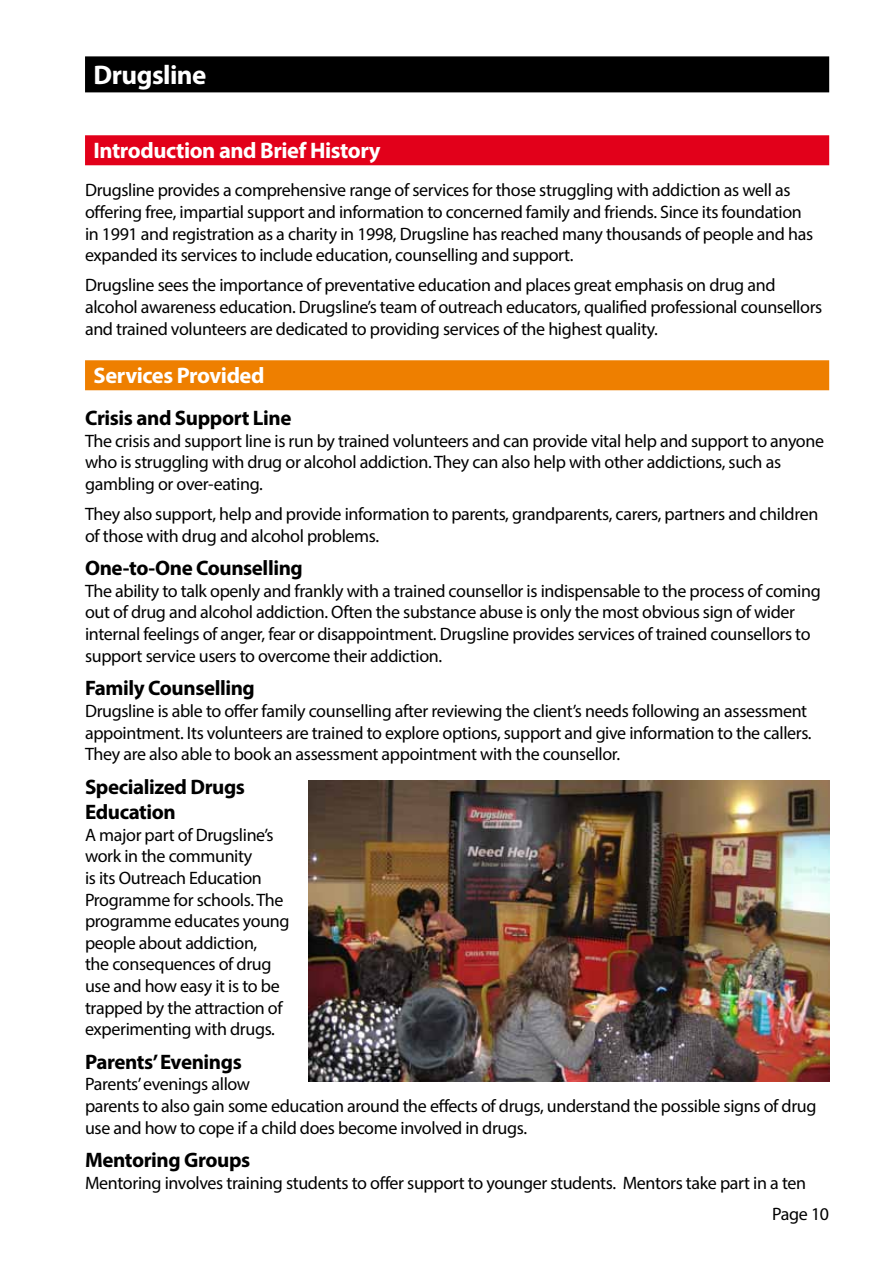
<style>
.page{position:relative;width:893px;height:1263px;background:#fff}
.page>*{position:absolute;margin:0;border:0;box-sizing:border-box;transform-origin:0 0}
.t1{font:700 27px "Myriad Pro";letter-spacing:-.02em;color:#fff}
.t2{font:700 22.5px "Myriad Pro";letter-spacing:-.02em;color:#fff}
.t3{font:700 21px/25.2px "Myriad Pro";letter-spacing:-.02em;color:#000}
.t4{font:18px/21.6px "Myriad Pro";letter-spacing:-.02em;color:#000}
</style>
<div class="page">
<div style="left:85px;top:56px;width:744px;height:36px;background:#000"></div>
<div style="left:85px;top:135px;width:744px;height:30px;background:#e2001a"></div>
<div style="left:85px;top:360px;width:744px;height:30px;background:#ee7f00"></div>
<img style="left:309px;top:780px;width:520px;height:301px">
<h1 class="t1" style="left:94px;top:57px;width:114px">Drugsline</h1>
<p class="t2" style="left:94px;top:136px;width:289px">Introduction and Brief History</p>
<p class="t4" style="left:85px;top:179px;width:730px">Drugsline provides a comprehensive range of services for those struggling with addiction as well as offering free, impartial support and information to concerned family and friends . Since its foundation in 1991 and registration as a charity in 1998, Drugsline has reached many thousands of people and has expanded its services to include education, counselling and support .</p>
<p class="t4" style="left:85px;top:274px;width:739px">Drugsline sees the importance of preventative education and places great emphasis on drug and alcohol awareness education . Drugsline’s team of outreach educators, qualified professional counsellors and trained volunteers are dedicated to providing services of the highest quality .</p>
<p class="t2" style="left:94px;top:361px;width:172px">Services Provided</p>
<p class="t3" style="left:85px;top:405px;width:208px">Crisis and Support Line</p>
<p class="t4" style="left:85px;top:429px;width:741px">The crisis and support line is run by trained volunteers and can provide vital help and support to anyone who is struggling with drug or alcohol addiction . They can also help with other addictions, such as gambling or over-eating .</p>
<p class="t4" style="left:85px;top:503px;width:735px">They also support, help and provide information to parents, grandparents, carers, partners and children of those with drug and alcohol problems .</p>
<p class="t3" style="left:85px;top:555px;width:219px">One-to-One Counselling</p>
<p class="t4" style="left:85px;top:580px;width:737px">The ability to talk openly and frankly with a trained counsellor is indispensable to the process of coming out of drug and alcohol addiction . Often the substance abuse is only the most obvious sign of wider internal feelings of anger, fear or disappointment . Drugsline provides services of trained counsellors to support service users to overcome their addiction .</p>
<p class="t3" style="left:85px;top:675px;width:171px">Family Counselling</p>
<p class="t4" style="left:85px;top:700px;width:728px">Drugsline is able to offer family counselling after reviewing the client’s needs following an assessment appointment . Its volunteers are trained to explore options, support and give information to the callers .<br>They are also able to book an assessment appointment with the counsellor .</p>
<p class="t3" style="left:85px;top:773px;width:161px">Specialized Drugs<br>Education</p>
<p class="t4" style="left:85px;top:823px;width:206px">A major part of Drugsline’s work in the community<br>is its Outreach Education<br>Programme for schools . The programme educates young people about addiction,<br>the consequences of drug use and how easy it is to be trapped by the attraction of experimenting with drugs .</p>
<p class="t3" style="left:85px;top:1048px;width:158px">Parents’ Evenings</p>
<p class="t4" style="left:85px;top:1073px;width:733px">Parents’ evenings allow<br>parents to also gain some education around the effects of drugs, understand the possible signs of drug use and how to cope if a child does become involved in drugs .</p>
<p class="t3" style="left:85px;top:1147px;width:167px">Mentoring Groups</p>
<p class="t4" style="left:85px;top:1172px;width:723px">Mentoring involves training students to offer support to younger students . Mentors take part in a ten</p>
<p class="t4" style="left:772px;top:1203px;width:58px">Page 10</p>
</div>
